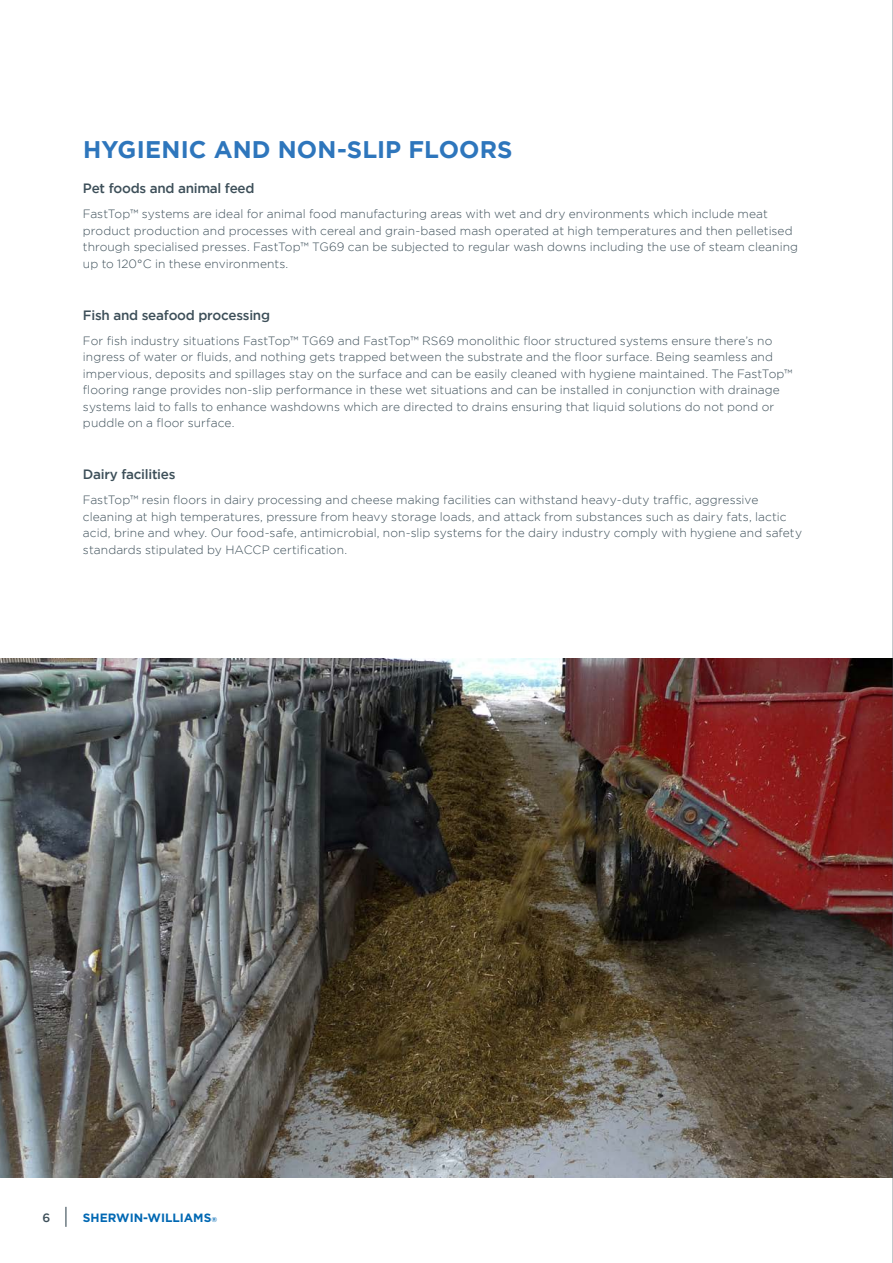
<style>
.page{position:relative;width:893px;height:1263px;background:#fff}
.page>*{position:absolute;margin:0;border:0;box-sizing:border-box;transform-origin:0 0}
.t1{font:700 24px "Gotham";letter-spacing:.005em;color:#2e76bc}
.t2{font:500 13.5px "Gotham";letter-spacing:-.02em;color:#3d4f59}
.t3{font:300 12px/16.5px "Gotham";letter-spacing:.005em;color:#3d4f59}
.t4{font:700 12px "Gotham";color:#0168b3}
.t5{font:500 12px "Gotham";color:#3d4f59}
.s1{font-size:7.05px}
</style>
<div class="page">
<img style="left:0;top:658px;width:892px;height:520px">
<svg style="left:65px;top:1207px;width:1px;height:20px"></svg>
<hr style="left:892px;top:0;width:1px;height:1263px;background:#3d4f59">
<p class="t1" style="left:83px;top:136px;width:431px">HYGIENIC AND NON-SLIP FLOORS</p>
<p class="t2" style="left:83px;top:181px;width:173px">Pet foods and animal feed</p>
<p class="t3" style="left:83px;top:205px;width:716px">FastTop™ systems are ideal for animal food manufacturing areas with wet and dry environments which include meat product production and processes with cereal and grain-based mash operated at high temperatures and then pelletised through specialised presses. FastTop™ TG69 can be subjected to regular wash downs including the use of steam cleaning up to 120°C in these environments.</p>
<p class="t2" style="left:83px;top:307px;width:189px">Fish and seafood processing</p>
<p class="t3" style="left:83px;top:332px;width:711px">For fish industry situations FastTop™ TG69 and FastTop™ RS69 monolithic floor structured systems ensure there’s no ingress of water or fluids, and nothing gets trapped between the substrate and the floor surface. Being seamless and impervious, deposits and spillages stay on the surface and can be easily cleaned with hygiene maintained. The FastTop™ flooring range provides non-slip performance in these wet situations and can be installed in conjunction with drainage systems laid to falls to enhance washdowns which are directed to drains ensuring that liquid solutions do not pond or puddle on a floor surface.</p>
<p class="t2" style="left:83px;top:467px;width:94px">Dairy facilities</p>
<p class="t3" style="left:83px;top:491px;width:721px">FastTop™ resin floors in dairy processing and cheese making facilities can withstand heavy-duty traffic, aggressive cleaning at high temperatures, pressure from heavy storage loads, and attack from substances such as dairy fats, lactic acid, brine and whey. Our food-safe, antimicrobial, non-slip systems for the dairy industry comply with hygiene and safety standards stipulated by HACCP certification.</p>
<p class="t5" style="left:43px;top:1210px;width:9px">6</p>
<p class="t4" style="left:83px;top:1210px;width:136px">SHERWIN-WILLIAMS<span class="s1">®</span></p>
</div>
